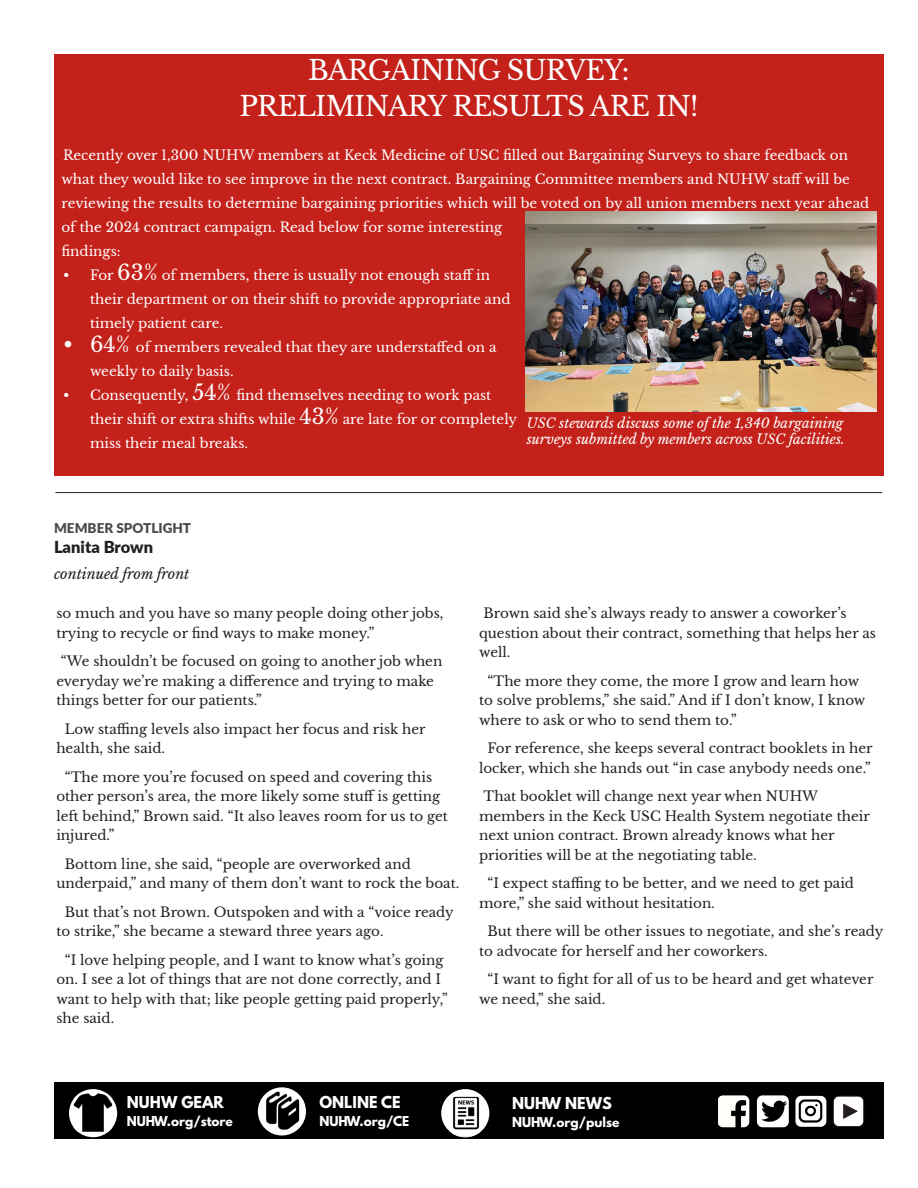
<style>
.page{position:relative;width:918px;height:1188px;background:#fff}
.page>*{position:absolute;margin:0;border:0;box-sizing:border-box;transform-origin:0 0}
.t1{font:27px "Libre Baskerville";letter-spacing:-.03em;color:#fff}
.t2{font:900 16.5px "Lato";color:#231f20}
.t3{font:700 14.55px "League Spartan";color:#fff}
.t4{font:italic 14.25px "Libre Baskerville";color:#231f20}
.t5{font:13.5px/19.5px "Libre Baskerville";color:#231f20}
.t6{font:13.5px/24px "Libre Baskerville";color:#fff}
.t7{font:italic 13.5px/16.2px "Libre Baskerville";color:#fff}
.t8{font:900 13.5px "Lato";color:#4b4c4d}
.t9{font:700 12.15px "League Spartan";color:#fff}
.s1{font-size:21px}
</style>
<div class="page">
<div style="left:54px;top:1082px;width:830px;height:56px;background:#000"></div>
<div style="left:258px;top:1087px;width:48px;height:49px;background:#fff;border-radius:50%"></div>
<img style="left:264px;top:1092px;width:38px;height:38px">
<div style="left:441px;top:1089px;width:48px;height:48px;background:#fff;border-radius:50%"></div>
<img style="left:451px;top:1097px;width:29px;height:40px">
<div style="left:69px;top:1089px;width:48px;height:48px;background:#fff;border-radius:50%"></div>
<img style="left:74px;top:1093px;width:38px;height:39px">
<img style="left:718px;top:1095px;width:31px;height:32px">
<div style="left:757px;top:1095px;width:32px;height:32px;background:#fff;border-radius:6px"></div>
<img style="left:762px;top:1100px;width:24px;height:22px">
<img style="left:795px;top:1096px;width:31px;height:31px">
<img style="left:834px;top:1096px;width:30px;height:29px">
<div style="left:833px;top:1096px;width:31px;height:31px;border:1px solid #231f20;border-radius:6px"></div>
<hr style="left:55px;top:492px;width:827px;height:1px;background:#231f20">
<div style="left:54px;top:54px;width:830px;height:421px;background:#c3211a"></div>
<img style="left:525px;top:212px;width:351px;height:199px">
<p class="t1" style="left:308px;top:54px;width:323px">BARGAINING SURVEY:</p>
<p class="t1" style="left:239px;top:90px;width:460px">PRELIMINARY RESULTS ARE IN!</p>
<p class="t6" style="left:62px;top:143px;width:809px">Recently over 1,300 NUHW members at Keck Medicine of USC filled out Bargaining Surveys to share feedback on what they would like to see improve in the next contract. Bargaining Committee members and NUHW staff will be reviewing the results to determine bargaining priorities which will be voted on by all union members next year ahead of the 2024 contract campaign. Read below for some interesting<br>findings:</p>
<p class="t6" style="left:90px;top:263px;width:422px;text-indent:-27px">• For <span class="s1">63%</span> of members, there is usually not enough staff in their department or on their shift to provide appropriate and timely patient care.</p>
<p class="t6" style="left:90px;top:335px;width:408px;text-indent:-27px"><span class="s1">• 64%</span> of members revealed that they are understaffed on a weekly to daily basis.</p>
<p class="t6" style="left:90px;top:383px;width:429px;text-indent:-27px">• Consequently, <span class="s1">54%</span> find themselves needing to work past their shift or extra shifts while <span class="s1">43%</span> are late for or completely miss their meal breaks.</p>
<p class="t7" style="left:527px;top:415px;width:319px">USC stewards discuss some of the 1,340 bargaining surveys submitted by members across USC facilities.</p>
<p class="t8" style="left:54px;top:518px;width:139px">MEMBER SPOTLIGHT</p>
<p class="t2" style="left:54px;top:534px;width:101px">Lanita Brown</p>
<p class="t4" style="left:54px;top:565px;width:137px">continued from front</p>
<p class="t5" style="left:56px;top:604px;width:389px">so much and you have so many people doing other jobs, trying to recycle or find ways to make money.”</p>
<p class="t5" style="left:56px;top:652px;width:387px;text-indent:4px">“We shouldn’t be focused on going to another job when everyday we’re making a difference and trying to make things better for our patients.”</p>
<p class="t5" style="left:56px;top:719px;width:371px;text-indent:8px">Low staffing levels also impact her focus and risk her health, she said.</p>
<p class="t5" style="left:56px;top:767px;width:393px;text-indent:8px">“The more you’re focused on speed and covering this other person’s area, the more likely some stuff is getting left behind,” Brown said. “It also leaves room for us to get injured.”</p>
<p class="t5" style="left:56px;top:854px;width:405px;text-indent:8px">Bottom line, she said, “people are overworked and underpaid,” and many of them don’t want to rock the boat.</p>
<p class="t5" style="left:56px;top:902px;width:399px;text-indent:8px">But that’s not Brown. Outspoken and with a “voice ready to strike,” she became a steward three years ago.</p>
<p class="t5" style="left:56px;top:950px;width:393px;text-indent:8px">“I love helping people, and I want to know what’s going on. I see a lot of things that are not done correctly, and I want to help with that; like people getting paid properly,” she said.</p>
<p class="t5" style="left:479px;top:604px;width:398px;text-indent:4px">Brown said she’s always ready to answer a coworker’s question about their contract, something that helps her as well.</p>
<p class="t5" style="left:479px;top:671px;width:388px;text-indent:8px">“The more they come, the more I grow and learn how to solve problems,” she said.” And if I don’t know, I know where to ask or who to send them to.”</p>
<p class="t5" style="left:479px;top:739px;width:395px;text-align:right">For reference, she keeps several contract booklets in her locker, which she hands out “in case anybody needs one.”</p>
<p class="t5" style="left:479px;top:787px;width:392px;text-indent:4px">That booklet will change next year when NUHW members in the Keck USC Health System negotiate their next union contract. Brown already knows what her priorities will be at the negotiating table.</p>
<p class="t5" style="left:479px;top:874px;width:377px;text-indent:8px">“I expect staffing to be better, and we need to get paid more,” she said without hesitation.</p>
<p class="t5" style="left:479px;top:922px;width:406px;text-indent:8px">But there will be other issues to negotiate, and she’s ready to advocate for herself and her coworkers.</p>
<p class="t5" style="left:479px;top:970px;width:396px;text-indent:8px">“I want to fight for all of us to be heard and get whatever we need,” she said.</p>
<p class="t3" style="left:127px;top:1091px;width:99px">NUHW GEAR</p>
<p class="t9" style="left:127px;top:1112px;width:108px">NUHW.org/store</p>
<p class="t3" style="left:320px;top:1090px;width:83px">ONLINE CE</p>
<p class="t9" style="left:320px;top:1111px;width:91px">NUHW.org/CE</p>
<p class="t3" style="left:512px;top:1092px;width:101px">NUHW NEWS</p>
<p class="t9" style="left:512px;top:1113px;width:109px">NUHW.org/pulse</p>
</div>
